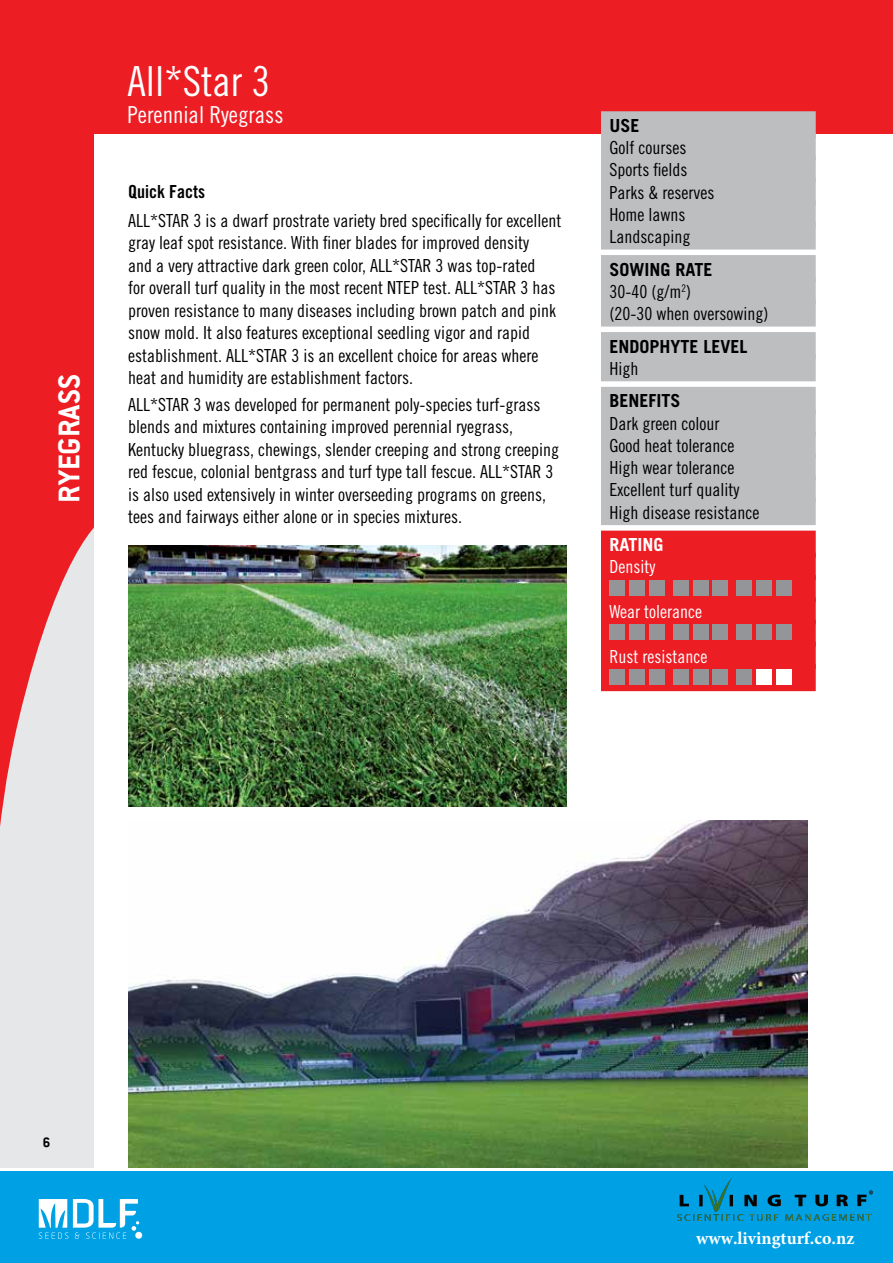
<style>
.page{position:relative;width:893px;height:1263px;background:#fff}
.page>*{position:absolute;margin:0;border:0;box-sizing:border-box;transform-origin:0 0}
.t1{font:41.4px "Trade Gothic Cond Eighteen";color:#fff}
.t2{font:700 33.15px "Conduit ITC";color:#fff}
.t3{font:23.4px "Trade Gothic Cond Eighteen";color:#fff}
.t4{font:18px/22.5px "Trade Gothic Cond Eighteen";color:#000}
.t5{font:700 18px "Trade Gothic";color:#000}
.t6{font:18px "Trade Gothic Cond Eighteen";color:#fff}
.t7{font:700 18px "Minion Pro";color:#fff}
.t8{font:18px "Trade Gothic Bold Cond Twenty";color:#000}
.t9{font:700 18px "Trade Gothic";color:#fff}
.t10{font:700 15px "Conduit ITC";color:#000}
</style>
<div class="page">
<div style="left:0;top:73px;width:94px;height:1094px;background:#ed1d24"></div>
<svg style="left:0;top:527px;width:94px;height:640px;fill:#e6e7e8"></svg>
<div style="left:0;top:0;width:893px;height:134px;background:#ed1d24"></div>
<div style="left:0;top:1171px;width:893px;height:92px;background:#00a1e4"></div>
<div style="left:135px;top:1232px;width:7px;height:7px;background:#fff;border-radius:50%"></div>
<svg style="left:39px;top:1199px;width:100px;height:40px"></svg>
<img style="left:128px;top:821px;width:680px;height:346px">
<div style="left:601px;top:111px;width:215px;height:27px;background:#bcbec0"></div>
<div style="left:601px;top:134px;width:215px;height:27px;background:#bcbec0"></div>
<div style="left:601px;top:156px;width:215px;height:27px;background:#bcbec0"></div>
<div style="left:601px;top:178px;width:215px;height:27px;background:#bcbec0"></div>
<div style="left:601px;top:200px;width:215px;height:27px;background:#bcbec0"></div>
<div style="left:601px;top:223px;width:215px;height:27px;background:#bcbec0"></div>
<div style="left:601px;top:255px;width:215px;height:27px;background:#bcbec0"></div>
<div style="left:601px;top:277px;width:215px;height:27px;background:#bcbec0"></div>
<div style="left:601px;top:300px;width:215px;height:27px;background:#bcbec0"></div>
<div style="left:601px;top:332px;width:215px;height:27px;background:#bcbec0"></div>
<div style="left:601px;top:354px;width:215px;height:27px;background:#bcbec0"></div>
<div style="left:601px;top:387px;width:215px;height:27px;background:#bcbec0"></div>
<div style="left:601px;top:409px;width:215px;height:27px;background:#bcbec0"></div>
<div style="left:601px;top:431px;width:215px;height:27px;background:#bcbec0"></div>
<div style="left:601px;top:454px;width:215px;height:27px;background:#bcbec0"></div>
<div style="left:601px;top:476px;width:215px;height:27px;background:#bcbec0"></div>
<div style="left:601px;top:498px;width:215px;height:27px;background:#bcbec0"></div>
<div style="left:601px;top:531px;width:215px;height:27px;background:#ed1d24"></div>
<div style="left:601px;top:553px;width:215px;height:27px;background:#ed1d24"></div>
<div style="left:601px;top:575px;width:215px;height:27px;background:#ed1d24"></div>
<div style="left:601px;top:597px;width:215px;height:27px;background:#ed1d24"></div>
<div style="left:601px;top:620px;width:215px;height:27px;background:#ed1d24"></div>
<div style="left:601px;top:642px;width:215px;height:27px;background:#ed1d24"></div>
<div style="left:601px;top:664px;width:215px;height:27px;background:#ed1d24"></div>
<div style="left:609px;top:580px;width:16px;height:16px;background:#939598"></div>
<div style="left:629px;top:580px;width:16px;height:16px;background:#939598"></div>
<div style="left:649px;top:580px;width:16px;height:16px;background:#939598"></div>
<div style="left:673px;top:580px;width:16px;height:16px;background:#939598"></div>
<div style="left:693px;top:580px;width:16px;height:16px;background:#939598"></div>
<div style="left:713px;top:580px;width:15px;height:16px;background:#939598"></div>
<div style="left:736px;top:580px;width:16px;height:16px;background:#939598"></div>
<div style="left:756px;top:580px;width:16px;height:16px;background:#939598"></div>
<div style="left:776px;top:580px;width:16px;height:16px;background:#939598"></div>
<div style="left:609px;top:624px;width:16px;height:16px;background:#939598"></div>
<div style="left:629px;top:624px;width:16px;height:16px;background:#939598"></div>
<div style="left:649px;top:624px;width:16px;height:16px;background:#939598"></div>
<div style="left:673px;top:624px;width:16px;height:16px;background:#939598"></div>
<div style="left:693px;top:624px;width:16px;height:16px;background:#939598"></div>
<div style="left:713px;top:624px;width:15px;height:16px;background:#939598"></div>
<div style="left:736px;top:624px;width:16px;height:16px;background:#939598"></div>
<div style="left:756px;top:624px;width:16px;height:16px;background:#939598"></div>
<div style="left:776px;top:624px;width:16px;height:16px;background:#939598"></div>
<div style="left:609px;top:669px;width:16px;height:16px;background:#939598"></div>
<div style="left:629px;top:669px;width:16px;height:16px;background:#939598"></div>
<div style="left:649px;top:669px;width:16px;height:16px;background:#939598"></div>
<div style="left:673px;top:669px;width:16px;height:16px;background:#939598"></div>
<div style="left:693px;top:669px;width:16px;height:16px;background:#939598"></div>
<div style="left:713px;top:669px;width:15px;height:16px;background:#939598"></div>
<div style="left:736px;top:669px;width:16px;height:16px;background:#939598"></div>
<div style="left:756px;top:669px;width:16px;height:16px;background:#fff"></div>
<div style="left:776px;top:669px;width:16px;height:16px;background:#fff"></div>
<img style="left:128px;top:545px;width:439px;height:262px">
<img style="left:677px;top:1178px;width:195px;height:42px">
<h2 class="t2" style="left:50px;top:503px;width:130px;rotate:-90deg">RYEGRASS</h2>
<h1 class="t1" style="left:128px;top:57px;width:144px">All*Star 3</h1>
<p class="t3" style="left:128px;top:101px;width:157px">Perennial Ryegrass</p>
<p class="t8" style="left:128px;top:180px;width:78px">Quick Facts</p>
<p class="t4" style="left:128px;top:209px;width:435px">ALL*STAR 3 is a dwarf prostrate variety bred specifically for excellent gray leaf spot resistance. With finer blades for improved density<br>and a very attractive dark green color, ALL*STAR 3 was top-rated<br>for overall turf quality in the most recent NTEP test. ALL*STAR 3 has proven resistance to many diseases including brown patch and pink snow mold. It also features exceptional seedling vigor and rapid establishment. ALL*STAR 3 is an excellent choice for areas where heat and humidity are establishment factors.</p>
<p class="t4" style="left:128px;top:393px;width:432px">ALL*STAR 3 was developed for permanent poly-species turf-grass blends and mixtures containing improved perennial ryegrass, Kentucky bluegrass, chewings, slender creeping and strong creeping red fescue, colonial bentgrass and turf type tall fescue. ALL*STAR 3 is also used extensively in winter overseeding programs on greens, tees and fairways either alone or in species mixtures.</p>
<p class="t5" style="left:609px;top:114px;width:32px">USE</p>
<p class="t4" style="left:609px;top:136px;width:107px">Golf courses<br>Sports fields<br>Parks &amp; reserves<br>Home lawns<br>Landscaping</p>
<p class="t5" style="left:609px;top:258px;width:103px">SOWING RATE</p>
<p class="t4" style="left:609px;top:280px;width:160px">30-40 (g/m<sup>2</sup>)<br>(20-30 when oversowing)</p>
<p class="t5" style="left:609px;top:335px;width:130px">ENDOPHYTE LEVEL</p>
<p class="t4" style="left:609px;top:357px;width:30px">High</p>
<p class="t5" style="left:609px;top:390px;width:73px">BENEFITS</p>
<p class="t4" style="left:609px;top:412px;width:151px">Dark green colour<br>Good heat tolerance<br>High wear tolerance<br>Excellent turf quality<br>High disease resistance</p>
<p class="t9" style="left:609px;top:534px;width:56px">RATING</p>
<p class="t6" style="left:609px;top:556px;width:47px">Density</p>
<p class="t6" style="left:609px;top:601px;width:94px">Wear tolerance</p>
<p class="t6" style="left:609px;top:645px;width:99px">Rust resistance</p>
<p class="t10" style="left:43px;top:1134px;width:9px">6</p>
<p class="t7" style="left:696px;top:1226px;width:160px">www.livingturf.co.nz</p>
</div>
